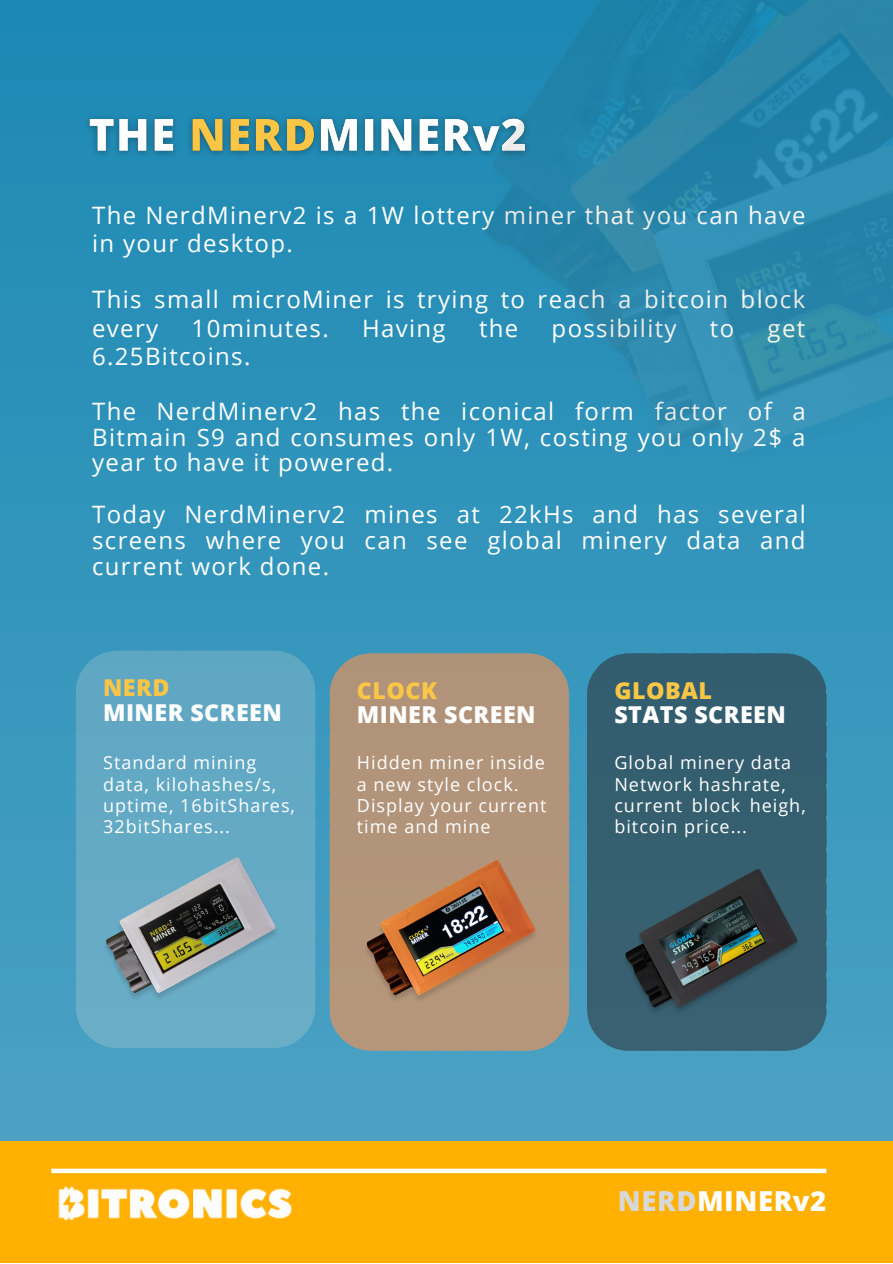
<style>
.page{position:relative;width:893px;height:1264px;background:#fff}
.page>*{position:absolute;margin:0;border:0;box-sizing:border-box;transform-origin:0 0}
.t1{font:800 27.6px "Open Sans";letter-spacing:.02em;color:#fff}
.t2{font:24px/25.8px "Open Sans";letter-spacing:.055em;color:#fff}
.t3{font:800 23.25px "Open Sans";letter-spacing:.02em;color:#fff}
.t4{font:800 23.25px "Open Sans";letter-spacing:.02em;color:#fbc646}
.t5{font:18px/21.3px "Open Sans";letter-spacing:.055em;color:#fff}
.s1{color:#d8d8d8}
</style>
<div class="page">
<div style="left:0;top:0;width:892px;height:1262px;background:linear-gradient(to bottom,#1b89b4,#51a4c4)"></div>
<div style="left:0;top:1141px;width:892px;height:121px;background:#ffb000"></div>
<img style="left:58px;top:1186px;width:234px;height:35px">
<div style="left:51px;top:1168px;width:775px;height:5px;background:#fff"></div>
<svg style="left:76px;top:650px;width:239px;height:397px;background:#60a7c3"></svg>
<svg style="left:329px;top:653px;width:240px;height:397px;background:#aa947d"></svg>
<img style="left:61px;top:827px;width:268px;height:209px">
<img style="left:78px;top:93px;width:251px;height:85px">
<img style="left:329px;top:0;width:152px;height:467px">
<img style="left:481px;top:0;width:411px;height:532px">
<img style="left:555px;top:27px;width:337px;height:523px">
<img style="left:348px;top:844px;width:201px;height:175px">
<div style="left:587px;top:653px;width:239px;height:397px;background:#345e6f"></div>
<img style="left:600px;top:838px;width:210px;height:213px">
<p class="t2" style="left:92px;top:201px;width:715px;line-height:28px">The NerdMinerv2 is a 1W lottery miner that you can have in your desktop.</p>
<p class="t2" style="left:92px;top:285px;width:714px;line-height:28px">This small microMiner is trying to reach a bitcoin block every</p>
<p class="t2" style="left:191px;top:314px;width:139px">10minutes.</p>
<p class="t2" style="left:362px;top:314px;width:85px">Having</p>
<p class="t2" style="left:479px;top:314px;width:41px">the</p>
<p class="t2" style="left:551px;top:314px;width:126px">possibility</p>
<p class="t2" style="left:710px;top:314px;width:26px">to</p>
<p class="t2" style="left:767px;top:314px;width:39px">get</p>
<p class="t2" style="left:92px;top:342px;width:160px">6.25Bitcoins.</p>
<p class="t2" style="left:92px;top:397px;width:715px;text-align:justify">The NerdMinerv2 has the iconical form factor of a Bitmain S9 and consumes only 1W, costing you only 2$ a year to have it powered.</p>
<p class="t2" style="left:92px;top:501px;width:715px;text-align:justify">Today NerdMinerv2 mines at 22kHs and has several screens where you can see global minery data and current work done.</p>
<p class="t4" style="left:103px;top:671px;width:68px">NERD</p>
<p class="t3" style="left:103px;top:695px;width:180px">MINER SCREEN</p>
<p class="t5" style="left:103px;top:751px;width:155px">Standard mining</p>
<p class="t5" style="left:103px;top:773px;width:174px">data, kilohashes/s,</p>
<p class="t5" style="left:103px;top:794px;width:193px">uptime, 16bitShares,</p>
<p class="t5" style="left:103px;top:815px;width:128px">32bitShares...</p>
<p class="t4" style="left:357px;top:673px;width:82px">CLOCK</p>
<p class="t3" style="left:357px;top:698px;width:180px">MINER SCREEN</p>
<p class="t5" style="left:357px;top:751px;width:190px">Hidden miner inside</p>
<p class="t5" style="left:357px;top:773px;width:163px">a new style clock.</p>
<p class="t5" style="left:357px;top:794px;width:191px">Display your current</p>
<p class="t5" style="left:357px;top:815px;width:135px">time and mine</p>
<p class="t4" style="left:614px;top:673px;width:99px">GLOBAL</p>
<p class="t3" style="left:614px;top:698px;width:173px">STATS SCREEN</p>
<p class="t5" style="left:614px;top:751px;width:178px">Global minery data</p>
<p class="t5" style="left:614px;top:773px;width:173px">Network hashrate,</p>
<p class="t5" style="left:614px;top:794px;width:193px">current block heigh, bitcoin price...</p>
<p class="t1" style="left:618px;top:1181px;width:210px"><span class="s1">NERD</span>MINERv2</p>
</div>
